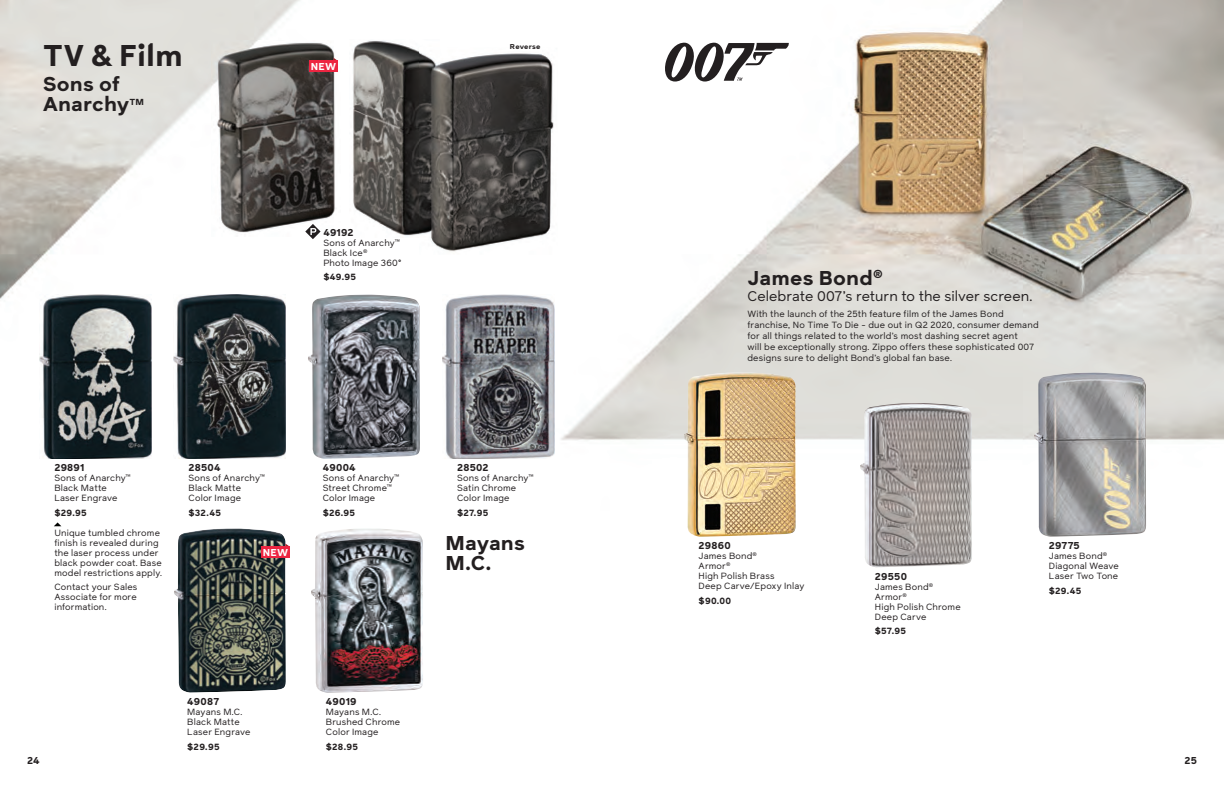
<style>
.page{position:relative;width:1224px;height:792px;background:#fff}
.page>*{position:absolute;margin:0;border:0;box-sizing:border-box;transform-origin:0 0}
.t1{font:700 30px "Zippo Reader Beta Headline";letter-spacing:.005em;color:#231f20}
.t2{font:700 20px/20px "Zippo Reader Beta";letter-spacing:.01em;color:#231f20}
.t3{font:14px "Zippo Reader Beta";color:#231f20}
.t4{font:700 10px "Zippo Reader Beta";letter-spacing:.025em;color:#231f20}
.t5{font:700 10px "Zippo Reader Beta";letter-spacing:.02em;color:#fff}
.t6{font:9px/10px "Zippo Reader Beta";letter-spacing:.015em;color:#231f20}
.t7{font:700 9px "Zippo Reader Beta";letter-spacing:.03em;color:#231f20}
.t8{font:700 8.7px "Zippo Reader Beta";color:#231f20}
.t9{font:700 7px "Zippo Reader Beta";letter-spacing:.025em;color:#231f20}
</style>
<div class="page">
<img style="left:0;top:0;width:1224px;height:568px">
<img style="left:40px;top:295px;width:112px;height:164px">
<img style="left:442px;top:295px;width:112px;height:164px">
<svg style="left:663px;top:42px;width:127px;height:40px"></svg>
<img style="left:211px;top:41px;width:130px;height:195px">
<img style="left:349px;top:39px;width:91px;height:199px">
<img style="left:419px;top:48px;width:138px;height:207px">
<img style="left:419px;top:48px;width:21px;height:190px">
<img style="left:174px;top:295px;width:112px;height:164px">
<img style="left:308px;top:295px;width:112px;height:164px">
<img style="left:311px;top:528px;width:112px;height:165px">
<img style="left:174px;top:528px;width:112px;height:165px">
<img style="left:1034px;top:373px;width:112px;height:164px">
<img style="left:860px;top:403px;width:112px;height:164px">
<img style="left:684px;top:373px;width:112px;height:164px">
<svg style="left:305px;top:224px;width:16px;height:15px"></svg>
<svg style="left:333px;top:58px;width:5px;height:3px"></svg>
<div style="left:309px;top:61px;width:29px;height:11px;background:#ed2541"></div>
<svg style="left:285px;top:544px;width:5px;height:3px"></svg>
<div style="left:261px;top:547px;width:29px;height:11px;background:#ed2541"></div>
<svg style="left:54px;top:522px;width:7px;height:4px"></svg>
<h1 class="t1" style="left:43px;top:41px;width:142px">TV &amp; Film</h1>
<h2 class="t2" style="left:43px;top:75px;width:88px">Sons of<br>Anarchy</h2>
<p class="t8" style="left:129px;top:98px;width:16px">TM</p>
<p class="t5" style="left:311px;top:62px;width:27px">NEW</p>
<p class="t4" style="left:323px;top:227px;width:32px">49192</p>
<p class="t6" style="left:323px;top:238px;width:79px">Sons of Anarchy<sup>™<br></sup>Black Ice<sup>®<br></sup>Photo Image 360°</p>
<p class="t7" style="left:323px;top:273px;width:34px">$49.95</p>
<p class="t9" style="left:510px;top:43px;width:32px">Reverse</p>
<p class="t4" style="left:54px;top:463px;width:32px">29891</p>
<p class="t6" style="left:54px;top:473px;width:78px">Sons of Anarchy<sup>™<br></sup>Black Matte<br>Laser Engrave</p>
<p class="t7" style="left:54px;top:508px;width:34px">$29.95</p>
<p class="t6" style="left:54px;top:528px;width:109px">Unique tumbled chrome finish is revealed during the laser process under black powder coat. Base model restrictions apply.</p>
<p class="t6" style="left:54px;top:582px;width:85px;text-align:justify">Contact your Sales Associate for more information.</p>
<p class="t4" style="left:189px;top:463px;width:34px">28504</p>
<p class="t6" style="left:189px;top:473px;width:78px">Sons of Anarchy<sup>™<br></sup>Black Matte<br>Color Image</p>
<p class="t7" style="left:189px;top:508px;width:34px">$32.45</p>
<p class="t5" style="left:263px;top:547px;width:27px">NEW</p>
<p class="t4" style="left:187px;top:697px;width:33px">49087</p>
<p class="t6" style="left:187px;top:707px;width:65px">Mayans M.C.<br>Black Matte<br>Laser Engrave</p>
<p class="t7" style="left:187px;top:742px;width:34px">$29.95</p>
<p class="t4" style="left:323px;top:463px;width:35px">49004</p>
<p class="t6" style="left:323px;top:473px;width:78px">Sons of Anarchy<sup>™<br></sup>Street Chrome<sup>™<br></sup>Color Image</p>
<p class="t7" style="left:323px;top:508px;width:34px">$26.95</p>
<p class="t4" style="left:326px;top:697px;width:32px">49019</p>
<p class="t6" style="left:326px;top:707px;width:76px">Mayans M.C.<br>Brushed Chrome<br>Color Image</p>
<p class="t7" style="left:326px;top:742px;width:34px">$28.95</p>
<p class="t4" style="left:457px;top:463px;width:33px">28502</p>
<p class="t6" style="left:457px;top:473px;width:83px">Sons of Anarchy<sup>™</sup><sup>™<br></sup>Satin Chrome<br>Color Image</p>
<p class="t7" style="left:457px;top:508px;width:33px">$27.95</p>
<h2 class="t2" style="left:445px;top:534px;width:81px">Mayans<br>M.C.</h2>
<h2 class="t2" style="left:747px;top:269px;width:137px">James Bond<sup>®</sup></h2>
<h3 class="t3" style="left:747px;top:289px;width:286px">Celebrate 007’s return to the silver screen.</h3>
<p class="t6" style="left:747px;top:308px;width:293px;line-height:11px">With the launch of the 25th feature film of the James Bond franchise, No Time To Die - due out in Q2 2020, consumer demand for all things related to the world’s most dashing secret agent<br>will be exceptionally strong. Zippo offers these sophisticated 007 designs sure to delight Bond’s global fan base.</p>
<p class="t4" style="left:699px;top:541px;width:34px">29860</p>
<p class="t6" style="left:699px;top:551px;width:107px">James Bond<sup>®<br></sup>Armor<sup>®<br></sup>High Polish Brass<br>Deep Carve/Epoxy Inlay</p>
<p class="t7" style="left:699px;top:596px;width:34px">$90.00</p>
<p class="t4" style="left:875px;top:571px;width:34px">29550</p>
<p class="t6" style="left:875px;top:582px;width:87px">James Bond<sup>®<br></sup>Armor<sup>®<br></sup>High Polish Chrome<br>Deep Carve</p>
<p class="t7" style="left:875px;top:627px;width:33px">$57.95</p>
<p class="t4" style="left:1049px;top:541px;width:32px">29775</p>
<p class="t6" style="left:1049px;top:551px;width:72px">James Bond<sup>®<br></sup>Diagonal Weave<br>Laser Two Tone</p>
<p class="t7" style="left:1049px;top:586px;width:34px">$29.45</p>
<p class="t4" style="left:27px;top:755px;width:14px">24</p>
<p class="t4" style="left:1185px;top:755px;width:14px">25</p>
</div>
